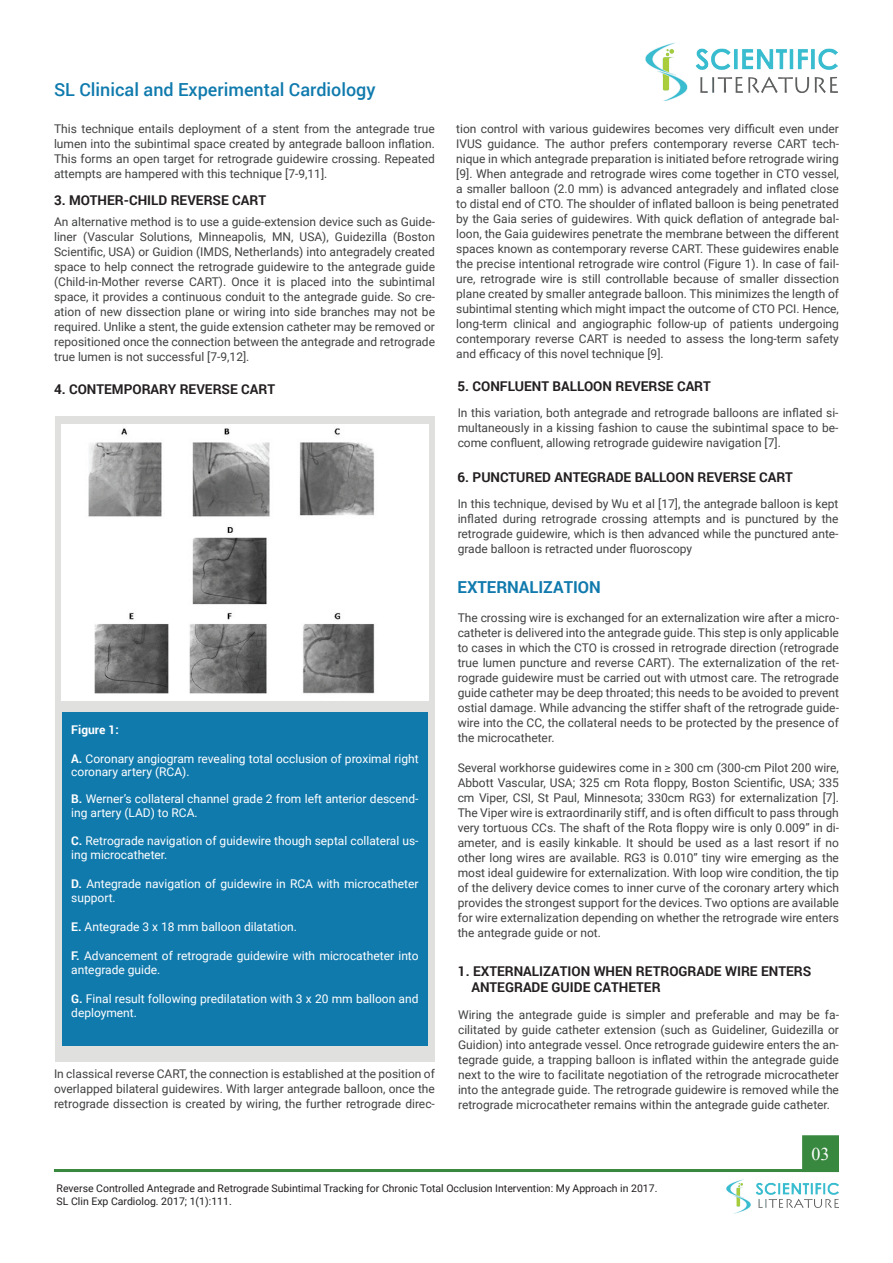
<style>
.page{position:relative;width:893px;height:1263px;background:#fff}
.page>*{position:absolute;margin:0;border:0;box-sizing:border-box;transform-origin:0 0}
.t1{font:500 18px "Roboto";color:#0f7aad}
.t2{font:18px "Times New Roman";color:#fff}
.t3{font:700 16.5px "Roboto";color:#117aad}
.t4{font:700 13.5px/16.2px "Roboto";color:#231f20}
.t5{font:12px/15px "Roboto";color:#404142;text-align:justify}
.t6{font:12px/14.4px "Roboto";color:#fff}
.t7{font:700 12px "Roboto";color:#fff}
.t8{font:10.5px/12.6px "Roboto";color:#231f20}
.s1{font-weight:700}
</style>
<div class="page">
<div style="left:55px;top:417px;width:380px;height:645px;background:#e0e0df"></div>
<img style="left:61px;top:425px;width:367px;height:275px">
<div style="left:62px;top:712px;width:366px;height:334px;background:#117aad"></div>
<img style="left:645px;top:42px;width:193px;height:58px">
<img style="left:727px;top:1179px;width:112px;height:35px">
<div style="left:54px;top:1169px;width:785px;height:3px;background:#a9cf3a;border:2px solid #38883f"></div>
<div style="left:803px;top:1136px;width:35px;height:35px;background:#38883f"></div>
<div style="left:802px;top:1135px;width:37px;height:37px;border:2px solid #38883f"></div>
<h1 class="t1" style="left:54px;top:77px;width:323px">SL Clinical and Experimental Cardiology</h1>
<p class="t5" style="left:54px;top:121px;width:382px">This technique entails deployment of a stent from the antegrade true lumen into the subintimal space created by antegrade balloon inflation.<br>This forms an open target for retrograde guidewire crossing. Repeated attempts are hampered with this technique [7-9,11].</p>
<p class="t4" style="left:54px;top:191px;width:213px">3. MOTHER-CHILD REVERSE CART</p>
<p class="t5" style="left:54px;top:214px;width:382px">An alternative method is to use a guide-extension device such as Guide&shy;liner (Vascular Solutions, Minneapolis, MN, USA), Guidezilla (Boston Scientific, USA) or Guidion (IMDS, Netherlands) into antegradely created space to help connect the retrograde guidewire to the antegrade guide (Child-in-Mother reverse CART). Once it is placed into the subintimal space, it provides a continuous conduit to the antegrade guide. So cre&shy;ation of new dissection plane or wiring into side branches may not be required. Unlike a stent, the guide extension catheter may be removed or repositioned once the connection between the antegrade and retrograde true lumen is not successful [7-9,12].</p>
<p class="t4" style="left:54px;top:380px;width:222px">4. CONTEMPORARY REVERSE CART</p>
<p class="t7" style="left:71px;top:721px;width:49px">FIGURE 1:</p>
<p class="t6" style="left:71px;top:751px;width:349px;line-height:13.5px"><span class="s1">A.</span> Coronary angiogram revealing total occlusion of proximal right coronary artery (RCA).</p>
<p class="t6" style="left:71px;top:792px;width:349px;line-height:13.5px"><span class="s1">B.</span> Werner’s collateral channel grade 2 from left anterior descend&shy;ing artery (LAD) to RCA.</p>
<p class="t6" style="left:71px;top:832px;width:349px"><span class="s1">C.</span> Retrograde navigation of guidewire though septal collateral us&shy;ing microcatheter.</p>
<p class="t6" style="left:71px;top:876px;width:349px"><span class="s1">D.</span> Antegrade navigation of guidewire in RCA with microcatheter support.</p>
<p class="t6" style="left:71px;top:919px;width:227px"><span class="s1">E.</span> Antegrade 3 x 18 mm balloon dilatation.</p>
<p class="t6" style="left:71px;top:948px;width:349px"><span class="s1">F.</span> Advancement of retrograde guidewire with microcatheter into antegrade guide.</p>
<p class="t6" style="left:71px;top:991px;width:349px"><span class="s1">G.</span> Final result following predilatation with 3 x 20 mm balloon and deployment.</p>
<p class="t5" style="left:54px;top:1065px;width:382px">In classical reverse CART, the connection is established at the position of overlapped bilateral guidewires. With larger antegrade balloon, once the retrograde dissection is created by wiring, the further retrograde direc-</p>
<p class="t5" style="left:456px;top:121px;width:384px">tion control with various guidewires becomes very difficult even under IVUS guidance. The author prefers contemporary reverse CART tech&shy;nique in which antegrade preparation is initiated before retrograde wiring [9]. When antegrade and retrograde wires come together in CTO vessel, a smaller balloon (2.0 mm) is advanced antegradely and inflated close to distal end of CTO. The shoulder of inflated balloon is being penetrated by the Gaia series of guidewires. With quick deflation of antegrade bal&shy;loon, the Gaia guidewires penetrate the membrane between the different spaces known as contemporary reverse CART. These guidewires enable the precise intentional retrograde wire control (Figure 1). In case of fail&shy;ure, retrograde wire is still controllable because of smaller dissection plane created by smaller antegrade balloon. This minimizes the length of subintimal stenting which might impact the outcome of CTO PCI. Hence, long-term clinical and angiographic follow-up of patients undergoing contemporary reverse CART is needed to assess the long-term safety and efficacy of this novel technique [9].</p>
<p class="t4" style="left:458px;top:378px;width:254px">5. CONFLUENT BALLOON REVERSE CART</p>
<p class="t5" style="left:458px;top:405px;width:382px">In this variation, both antegrade and retrograde balloons are inflated si&shy;multaneously in a kissing fashion to cause the subintimal space to be&shy;come confluent, allowing retrograde guidewire navigation [7].</p>
<p class="t4" style="left:458px;top:469px;width:336px">6. PUNCTURED ANTEGRADE BALLOON REVERSE CART</p>
<p class="t5" style="left:458px;top:496px;width:382px">In this technique, devised by Wu et al [17], the antegrade balloon is kept inflated during retrograde crossing attempts and is punctured by the retrograde guidewire, which is then advanced while the punctured ante&shy;grade balloon is retracted under fluoroscopy</p>
<h2 class="t3" style="left:458px;top:575px;width:145px">EXTERNALIZATION</h2>
<p class="t5" style="left:458px;top:609px;width:383px">The crossing wire is exchanged for an externalization wire after a micro&shy;catheter is delivered into the antegrade guide. This step is only applicable to cases in which the CTO is crossed in retrograde direction (retrograde true lumen puncture and reverse CART). The externalization of the ret&shy;rograde guidewire must be carried out with utmost care. The retrograde guide catheter may be deep throated; this needs to be avoided to prevent ostial damage. While advancing the stiffer shaft of the retrograde guide&shy;wire into the CC, the collateral needs to be protected by the presence of the microcatheter.</p>
<p class="t5" style="left:458px;top:759px;width:383px">Several workhorse guidewires come in ≥ 300 cm (300-cm Pilot 200 wire, Abbott Vascular, USA; 325 cm Rota floppy, Boston Scientific, USA; 335 cm Viper, CSI, St Paul, Minnesota; 330cm RG3) for externalization [7].<br>The Viper wire is extraordinarily stiff, and is often difficult to pass through very tortuous CCs. The shaft of the Rota floppy wire is only 0.009” in di&shy;ameter, and is easily kinkable. It should be used as a last resort if no other long wires are available. RG3 is 0.010” tiny wire emerging as the most ideal guidewire for externalization. With loop wire condition, the tip of the delivery device comes to inner curve of the coronary artery which provides the strongest support for the devices. Two options are available for wire externalization depending on whether the retrograde wire enters the antegrade guide or not.</p>
<p class="t4" style="left:471px;top:962px;width:341px;text-indent:-13px">1. EXTERNALIZATION WHEN RETROGRADE WIRE ENTERS<br>ANTEGRADE GUID E CATHETER</p>
<p class="t5" style="left:458px;top:1006px;width:382px">Wiring the antegrade guide is simpler and preferable and may be fa&shy;cilitated by guide catheter extension (such as Guideliner, Guidezilla or Guidion) into antegrade vessel. Once retrograde guidewire enters the an&shy;tegrade guide, a trapping balloon is inflated within the antegrade guide next to the wire to facilitate negotiation of the retrograde microcatheter into the antegrade guide. The retrograde guidewire is removed while the retrograde microcatheter remains within the antegrade guide catheter.</p>
<h1 class="t2" style="left:811px;top:1141px;width:19px">03</h1>
<p class="t8" style="left:57px;top:1182px;width:602px">Reverse Controlled Antegrade and Retrograde Subintimal Tracking for Chronic Total Occlusion Intervention: My Approach in 2017.<br>SL Clin Exp Cardiolog. 2017; 1(1):111.</p>
</div>
